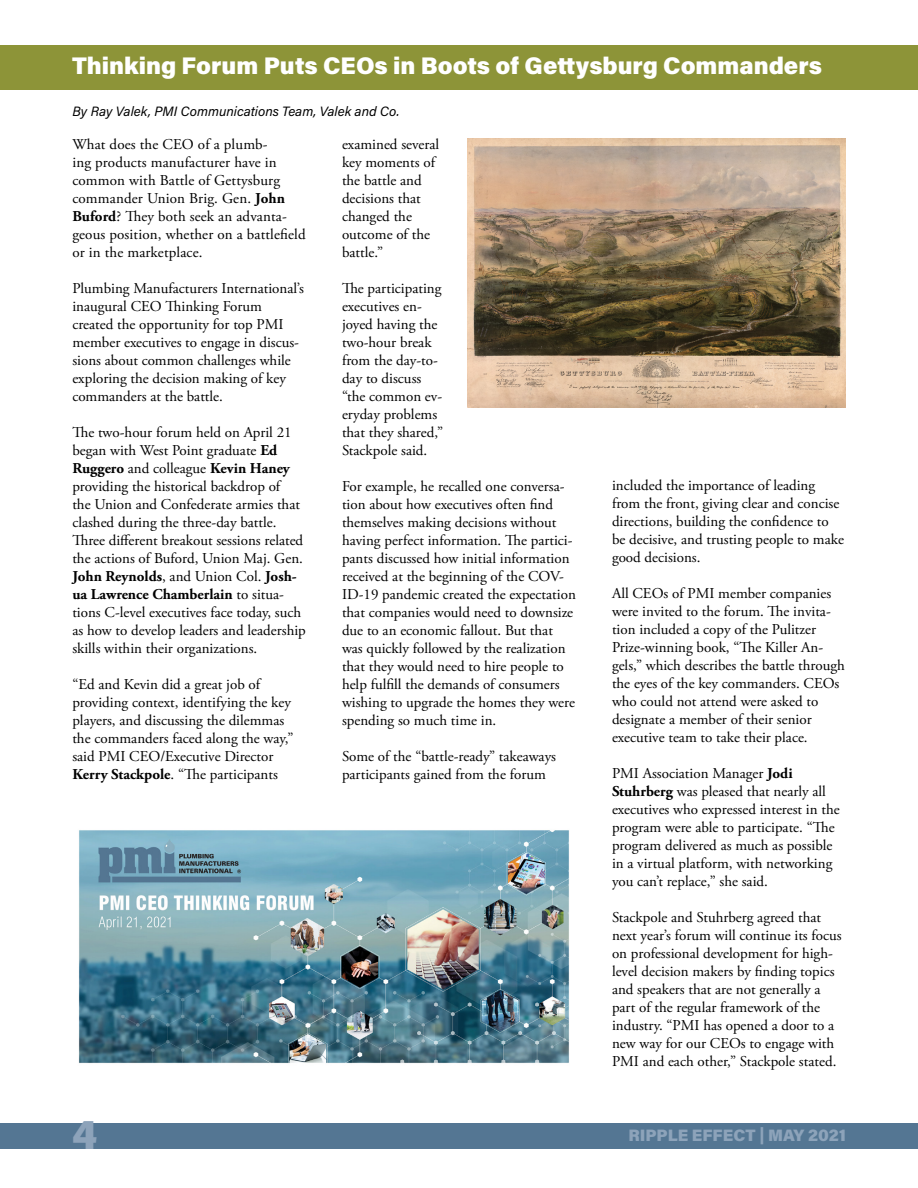
<style>
.page{position:relative;width:918px;height:1188px;background:#fff}
.page>*{position:absolute;margin:0;border:0;box-sizing:border-box;transform-origin:0 0}
.t1{font:900 40.5px "Acumin Pro";color:#8da3ba}
.inside_headline{font:900 24px "Acumin Pro";color:#fff}
.t2{font:900 16.5px "Acumin Pro";color:#8da3ba}
.body{font:15px/18px "Adobe Garamond Pro";color:#000}
.byline{font:italic 13.5px "Acumin Pro";color:#000}
.s1{font-weight:700}
</style>
<div class="page">
<div style="left:0;top:45px;width:918px;height:45px;background:#8d9438"></div>
<div style="left:0;top:1123px;width:918px;height:25px;background:#547693"></div>
<img style="left:468px;top:138px;width:377px;height:269px">
<img style="left:79px;top:830px;width:490px;height:234px">
<p class="inside_headline" style="left:72px;top:49px;width:752px">Thinking Forum Puts CEOs in Boots of Gettysburg Commanders</p>
<p class="byline" style="left:72px;top:102px;width:329px">By Ray Valek, PMI Communications Team, Valek and Co.</p>
<p class="body" style="left:72px;top:136px;width:235px">What does the CEO of a plumb-<br>ing products manufacturer have in common with Battle of Gettysburg commander Union Brig. Gen. <span class="s1">John<br>Buford</span>? They both seek an advanta&shy;geous position, whether on a battlefield or in the marketplace.</p>
<p class="body" style="left:72px;top:280px;width:233px">Plumbing Manufacturers International’s inaugural CEO Thinking Forum created the opportunity for top PMI member executives to engage in discus&shy;sions about common challenges while exploring the decision making of key commanders at the battle.</p>
<p class="body" style="left:72px;top:424px;width:235px">The two-hour forum held on April 21 began with West Point graduate <span class="s1">Ed Ruggero</span> and colleague <span class="s1">Kevin Haney </span>providing the historical backdrop of<br>the Union and Confederate armies that clashed during the three-day battle.<br>Three different breakout sessions related the actions of Buford, Union Maj. Gen.<br><span class="s1">John Reynolds</span>, and Union Col. <span class="s1">Josh&shy;ua Lawrence Chamberlain</span> to situa&shy;tions C-level executives face today, such as how to develop leaders and leadership skills within their organizations.</p>
<p class="body" style="left:72px;top:676px;width:223px">“Ed and Kevin did a great job of providing context, identifying the key players, and discussing the dilemmas the commanders faced along the way,” said PMI CEO/Executive Director <span class="s1">Kerry Stackpole</span>. “The participants</p>
<p class="body" style="left:342px;top:136px;width:99px">examined several key moments of the battle and decisions that changed the outcome of the battle.”</p>
<p class="body" style="left:342px;top:280px;width:103px">The participating executives en&shy;joyed having the two-hour break from the day-to&shy;day to discuss “the common ev&shy;eryday problems that they shared,”<br>Stackpole said.</p>
<p class="body" style="left:342px;top:478px;width:235px">For example, he recalled one conversa&shy;tion about how executives often find themselves making decisions without having perfect information. The partici&shy;pants discussed how initial information received at the beginning of the COV-ID-19 pandemic created the expectation that companies would need to downsize due to an economic fallout. But that was quickly followed by the realization that they would need to hire people to help fulfill the demands of consumers wishing to upgrade the homes they were spending so much time in.</p>
<p class="body" style="left:342px;top:748px;width:216px">Some of the “battle-ready” takeaways participants gained from the forum</p>
<p class="body" style="left:612px;top:477px;width:233px">included the importance of leading from the front, giving clear and concise directions, building the confidence to be decisive, and trusting people to make good decisions.</p>
<p class="body" style="left:612px;top:585px;width:234px">All CEOs of PMI member companies were invited to the forum. The invita&shy;tion included a copy of the Pulitzer Prize-winning book, “The Killer An&shy;gels,” which describes the battle through the eyes of the key commanders. CEOs who could not attend were asked to designate a member of their senior executive team to take their place.</p>
<p class="body" style="left:612px;top:765px;width:229px">PMI Association Manager <span class="s1">Jodi Stuhrberg</span> was pleased that nearly all executives who expressed interest in the program were able to participate. “The program delivered as much as possible in a virtual platform, with networking you can’t replace,” she said.</p>
<p class="body" style="left:612px;top:909px;width:231px">Stackpole and Stuhrberg agreed that next year’s forum will continue its focus on professional development for high&shy;level decision makers by finding topics and speakers that are not generally a part of the regular framework of the industry. “PMI has opened a door to a new way for our CEOs to engage with PMI and each other,” Stackpole stated.</p>
<h1 class="t1" style="left:72px;top:1106px;width:27px">4</h1>
<p class="t2" style="left:628px;top:1124px;width:219px">RIPPLE EFFECT | MAY 2021</p>
</div>
